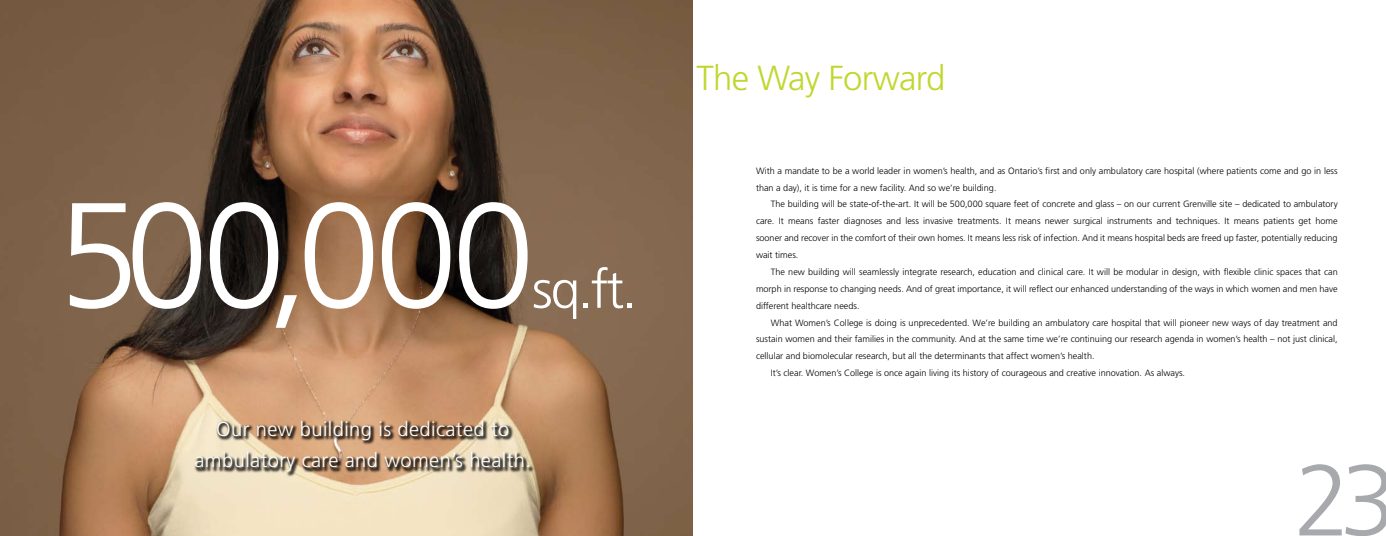
<style>
.page{position:relative;width:1386px;height:536px;background:#fff}
.page>*{position:absolute;margin:0;border:0;box-sizing:border-box;transform-origin:0 0}
.t1{font:300 149.62px "Frutiger";letter-spacing:-.04em;color:#fff}
.t2{font:300 100.89px "Frutiger";color:#a7a9ac}
.t3{font:300 53.38px "Frutiger";color:#fff}
.t4{font:300 34.74px "Frutiger";letter-spacing:-.02em;color:#c1d72f}
.t5{font:300 20.12px/31.2px "Frutiger";letter-spacing:.02em;color:#fff;text-align:center}
.t6{font:300 9.1px/16.9px "Frutiger";color:#000;text-align:justify}
</style>
<div class="page">
<img style="left:0;top:0;width:693px;height:536px">
<div style="left:193px;top:419px;width:341px;height:58px;background:#000;opacity:.75"></div>
<h1 class="t1" style="left:57px;top:171px;width:479px">500,000</h1>
<h3 class="t3" style="left:532px;top:259px;width:106px">sq.ft.</h3>
<h3 class="t5" style="left:195px;top:413px;width:338px">Our new building is dedicated to ambulatory care and women’s health.</h3>
<h3 class="t4" style="left:697px;top:59px;width:250px">The Way Forward</h3>
<p class="t6" style="left:756px;top:162px;width:583px">With a mandate to be a world leader in women’s health, and as Ontario’s first and only ambulatory care hospital (where patients come and go in less than a day), it is time for a new facility. And so we’re building.</p>
<p class="t6" style="left:756px;top:196px;width:583px;text-indent:15px">The building will be state-of-the-art. It will be 500,000 square feet of concrete and glass – on our current Grenville site – dedicated to ambulatory care. It means faster diagnoses and less invasive treatments. It means newer surgical instruments and techniques. It means patients get home sooner and recover in the comfort of their own homes. It means less risk of infection. And it means hospital beds are freed up faster, potentially reducing wait times.</p>
<p class="t6" style="left:756px;top:263px;width:583px;text-indent:15px">The new building will seamlessly integrate research, education and clinical care. It will be modular in design, with flexible clinic spaces that can morph in response to changing needs. And of great importance, it will reflect our enhanced understanding of the ways in which women and men have different healthcare needs.</p>
<p class="t6" style="left:771px;top:314px;width:568px">What Women’s College is doing is unprecedented. We’re building an ambulatory care hospital that will pioneer new ways of day treatment and</p>
<p class="t6" style="left:756px;top:331px;width:583px">sustain women and their families in the community. And at the same time we’re continuing our research agenda in women’s health – not just clinical,</p>
<p class="t6" style="left:756px;top:347px;width:340px">cellular and biomolecular research, but all the determinants that affect women’s health.</p>
<p class="t6" style="left:771px;top:364px;width:416px">It’s clear. Women’s College is once again living its history of courageous and creative innovation. As always.</p>
<h2 class="t2" style="left:1294px;top:443px;width:104px">23</h2>
</div>
